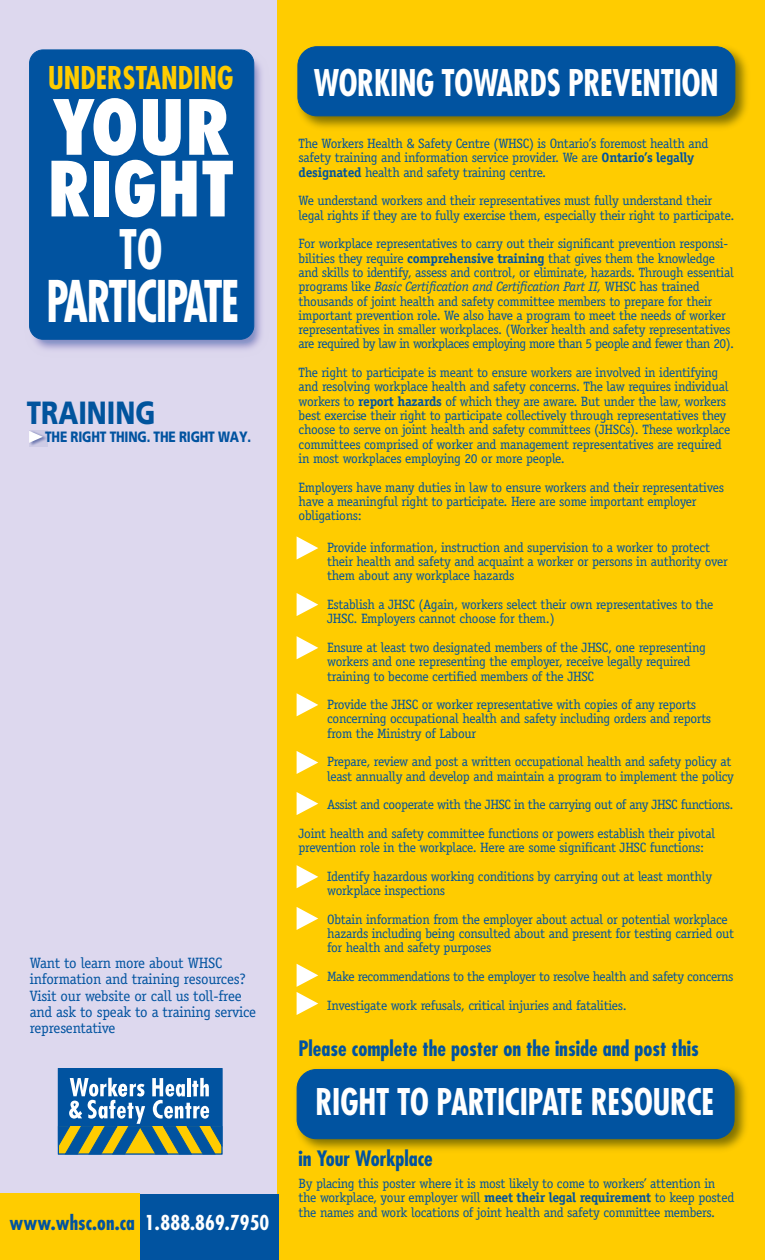
<style>
.page{position:relative;width:765px;height:1260px;background:#fff}
.page>*{position:absolute;margin:0;border:0;box-sizing:border-box;transform-origin:0 0}
.t1{font:800 condensed 73.88px/61.6px "Futura";color:#fff}
.t2{font:700 condensed 55.88px "Futura";letter-spacing:-.03em;color:#fff;scale:.82 1}
.t3{font:700 condensed 53px "Futura";color:#fff;scale:.82 1}
.t4{font:700 condensed 35.75px "Futura";letter-spacing:-.01em;color:#fff;scale:.9 1}
.t5{font:900 32.12px "Frutiger";color:#01549d;scale:.8 1}
.t6{font:700 condensed 30.5px "Futura";color:#fc0;scale:.95 1}
.t7{font:700 condensed 20.62px "Futura";color:#0153a0}
.t8{font:700 condensed 20px "Futura";letter-spacing:.005em;color:#0153a0}
.t9{font:15px/16.2px "Officina Serif";letter-spacing:-.015em;color:#0153a0}
.t10{font:900 15px "Frutiger";letter-spacing:-.015em;color:#0153a0;scale:.8 1}
.t11{font:13.5px/14.2px "Officina Serif";letter-spacing:-.02em;color:#0153a0}
.s1{color:#fff}
.s2{font-weight:700}
.s3{font-style:italic}
</style>
<div class="page">
<div style="left:276px;top:0;width:489px;height:1260px;background:#fc0"></div>
<div style="left:0;top:0;width:276px;height:1260px;background:#ddd8ee"></div>
<img style="left:29px;top:49px;width:233px;height:301px">
<div style="left:30px;top:50px;width:224px;height:289px;background:#0153a0;border-radius:14px"></div>
<div style="left:29px;top:50px;width:225px;height:290px;border:1px solid #0153a0;border-radius:14px"></div>
<div style="left:0;top:1194px;width:279px;height:66px;background:#0153a0"></div>
<div style="left:0;top:1194px;width:139px;height:66px;background:#fc0"></div>
<div style="left:58px;top:1069px;width:164px;height:85px;background:#0153a0"></div>
<svg style="left:60px;top:1078px;width:163px;height:77px"></svg>
<div style="left:58px;top:1068px;width:164px;height:87px;border:1px solid #0153a0"></div>
<svg style="left:29px;top:430px;width:19px;height:16px"></svg>
<svg style="left:29px;top:431px;width:14px;height:12px"></svg>
<svg style="left:297px;top:536px;width:21px;height:24px"></svg>
<svg style="left:297px;top:593px;width:21px;height:23px"></svg>
<svg style="left:297px;top:636px;width:21px;height:23px"></svg>
<svg style="left:297px;top:693px;width:21px;height:23px"></svg>
<svg style="left:297px;top:751px;width:21px;height:23px"></svg>
<svg style="left:297px;top:792px;width:21px;height:23px"></svg>
<svg style="left:297px;top:865px;width:21px;height:23px"></svg>
<svg style="left:297px;top:907px;width:21px;height:23px"></svg>
<svg style="left:297px;top:964px;width:21px;height:51px"></svg>
<img style="left:297px;top:46px;width:450px;height:82px">
<div style="left:298px;top:47px;width:437px;height:69px;background:#0153a0;border-radius:19px"></div>
<div style="left:298px;top:46px;width:437px;height:70px;border:1px solid #0153a0;border-radius:19px"></div>
<img style="left:296px;top:1069px;width:450px;height:81px">
<div style="left:297px;top:1070px;width:437px;height:69px;background:#0153a0;border-radius:19px"></div>
<div style="left:297px;top:1069px;width:437px;height:70px;border:1px solid #0153a0;border-radius:19px"></div>
<p class="t6" style="left:48px;top:58px;width:197px">UNDERSTANDING</p>
<p class="t1" style="left:47px;top:96px;width:189px">YOUR<br>RIGHT</p>
<p class="t3" style="left:119px;top:215px;width:54px">TO</p>
<p class="t2" style="left:47px;top:266px;width:237px">PARTICIPATE</p>
<p class="t5" style="left:27px;top:393px;width:162px">TRAINING</p>
<p class="t10" style="left:45px;top:428px;width:259px">THE RIGHT THING. THE RIGHT WAY.</p>
<p class="t9" style="left:30px;top:955px;width:228px">Want to learn more about WHSC information and training resources?<br>Visit our website or call us toll-free and ask to speak to a training service representative</p>
<p class="t8" style="left:9px;top:1210px;width:261px">www.whsc.on.ca <span class="s1">1.888.869.7950</span></p>
<p class="t4" style="left:314px;top:59px;width:451px">WORKING TOWARDS PREVENTION</p>
<p class="t11" style="left:299px;top:136px;width:411px">The Workers Health &amp; Safety Centre (WHSC) is Ontario’s foremost health and safety training and information service provider. We are <span class="s2">Ontario’s legally designated</span> health and safety training centre.</p>
<p class="t11" style="left:299px;top:194px;width:437px">We understand workers and their representatives must fully understand their legal rights if they are to fully exercise them, especially their right to participate.</p>
<p class="t11" style="left:299px;top:237px;width:437px">For workplace representatives to carry out their significant prevention responsi&shy;bilities they require <span class="s2">comprehensive training</span> that gives them the knowledge and skills to identify, assess and control, or eliminate, hazards. Through essential programs like <span class="s3">Basic Certification and Certification Part II,</span> WHSC has trained thousands of joint health and safety committee members to prepare for their important prevention role. We also have a program to meet the needs of worker representatives in smaller workplaces. (Worker health and safety representatives are required by law in workplaces employing more than 5 people and fewer than 20).</p>
<p class="t11" style="left:299px;top:365px;width:433px">The right to participate is meant to ensure workers are involved in identifying and resolving workplace health and safety concerns. The law requires individual workers to <span class="s2">report hazards</span> of which they are aware. But under the law, workers best exercise their right to participate collectively through representatives they choose to serve on joint health and safety committees (JHSCs). These workplace committees comprised of worker and management representatives are required in most workplaces employing 20 or more people.</p>
<p class="t11" style="left:299px;top:480px;width:427px">Employers have many duties in law to ensure workers and their representatives have a meaningful right to participate. Here are some important employer obligations:</p>
<p class="t11" style="left:327px;top:540px;width:402px">Provide information, instruction and supervision to a worker to protect their health and safety and acquaint a worker or persons in authority over them about any workplace hazards</p>
<p class="t11" style="left:327px;top:597px;width:388px">Establish a JHSC (Again, workers select their own representatives to the<br>JHSC. Employers cannot choose for them.)</p>
<p class="t11" style="left:327px;top:640px;width:380px">Ensure at least two designated members of the JHSC, one representing workers and one representing the employer, receive legally required training to become certified members of the JHSC</p>
<p class="t11" style="left:327px;top:697px;width:386px">Provide the JHSC or worker representative with copies of any reports concerning occupational health and safety including orders and reports from the Ministry of Labour</p>
<p class="t11" style="left:327px;top:755px;width:408px">Prepare, review and post a written occupational health and safety policy at least annually and develop and maintain a program to implement the policy</p>
<p class="t11" style="left:299px;top:790px;width:436px;line-height:28.6px;text-indent:29px">Assist and cooperate with the JHSC in the carrying out of any JHSC functions.<br>Joint health and safety committee functions or powers establish their pivotal</p>
<p class="t11" style="left:327px;top:833px;width:386px;line-height:28.6px;text-indent:-29px">prevention role in the workplace. Here are some significant JHSC functions:<br>Identify hazardous working conditions by carrying out at least monthly</p>
<p class="t11" style="left:327px;top:876px;width:402px;line-height:28.6px">workplace inspections<br>Obtain information from the employer about actual or potential workplace</p>
<p class="t11" style="left:327px;top:926px;width:409px">hazards including being consulted about and present for testing carried out for health and safety purposes</p>
<p class="t11" style="left:327px;top:962px;width:408px;line-height:28.6px">Make recommendations to the employer to resolve health and safety concerns<br>Investigate work refusals, critical injuries and fatalities.</p>
<p class="t7" style="left:299px;top:1035px;width:402px">Please complete the poster on the inside and post this</p>
<p class="t4" style="left:315px;top:1079px;width:445px">RIGHT TO PARTICIPATE RESOURCE</p>
<p class="t7" style="left:299px;top:1145px;width:136px">in Your Workplace</p>
<p class="t11" style="left:299px;top:1176px;width:437px">By placing this poster where it is most likely to come to workers’ attention in the workplace, your employer will <span class="s2">meet their legal requirement</span> to keep posted the names and work locations of joint health and safety committee members.</p>
</div>
